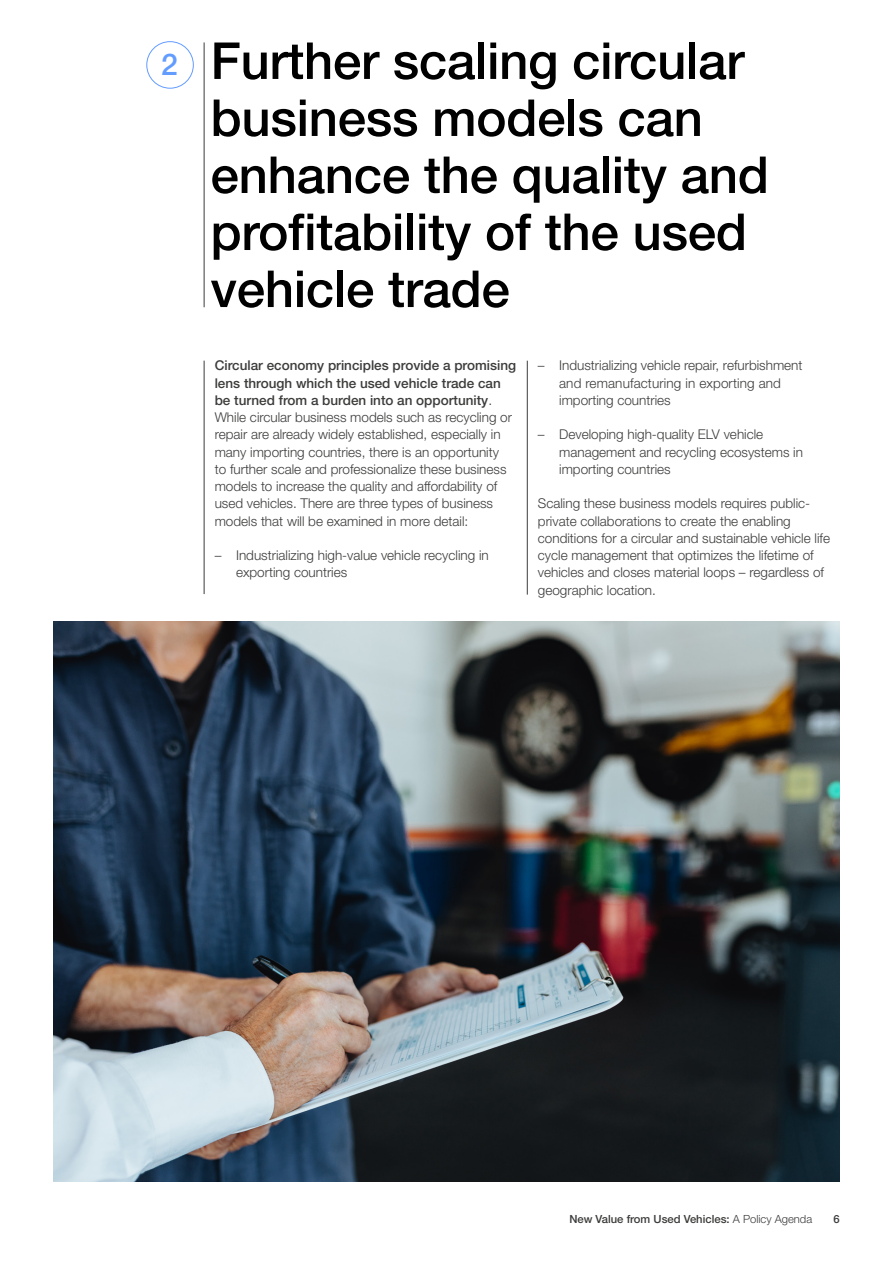
<style>
.page{position:relative;width:893px;height:1263px;background:#fff}
.page>*{position:absolute;margin:0;border:0;box-sizing:border-box;transform-origin:0 0}
.t1{font:500 51px/57px "Helvetica Neue LT Pro";letter-spacing:-.005em;color:#000}
.t2{font:500 30px "Helvetica Neue LT Pro";color:#639cff}
.t3{font:300 13.5px/17.2px "Helvetica Neue LT Pro";color:#3c3c3b}
.t4{font:500 11.25px "Helvetica Neue LT Pro";color:#3c3c3b}
.s1{font-weight:500}
.s2{font-weight:300}
</style>
<div class="page">
<hr style="left:204px;top:42px;width:1px;height:265px;background:#3c3c3b">
<div style="left:147px;top:41px;width:47px;height:47px;border:1px solid #639cff;border-radius:50%"></div>
<hr style="left:527px;top:361px;width:1px;height:234px;background:#3c3c3b">
<hr style="left:204px;top:361px;width:1px;height:233px;background:#3c3c3b">
<img style="left:53px;top:621px;width:787px;height:561px">
<h2 class="t2" style="left:161px;top:46px;width:18px">2</h2>
<h1 class="t1" style="left:210px;top:32px;width:560px">Further scaling circular business models can enhance the quality and profitability of the used vehicle trade</h1>
<p class="t3" style="left:215px;top:357px;width:303px"><span class="s1">Circular economy principles provide a promising lens through which the used vehicle trade can be turned from a burden into an opportunity</span>.<br>While circular business models such as recycling or repair are already widely established, especially in many importing countries, there is an opportunity<br>to further scale and professionalize these business models to increase the quality and affordability of used vehicles. There are three types of business models that will be examined in more detail:</p>
<p class="t3" style="left:236px;top:546px;width:254px;text-indent:-21px">– Industrializing high-value vehicle recycling in exporting countries</p>
<p class="t3" style="left:559px;top:357px;width:245px;text-indent:-21px">– Industrializing vehicle repair, refurbishment and remanufacturing in exporting and importing countries</p>
<p class="t3" style="left:559px;top:426px;width:245px;text-indent:-21px">– Developing high-quality ELV vehicle management and recycling ecosystems in importing countries</p>
<p class="t3" style="left:538px;top:495px;width:294px">Scaling these business models requires public&shy;private collaborations to create the enabling conditions for a circular and sustainable vehicle life cycle management that optimizes the lifetime of vehicles and closes material loops – regardless of geographic location.</p>
<p class="t4" style="left:569px;top:1212px;width:244px">New Value from Used Vehicles: <span class="s2">A Policy Agenda</span></p>
<p class="t4" style="left:834px;top:1212px;width:8px">6</p>
</div>
